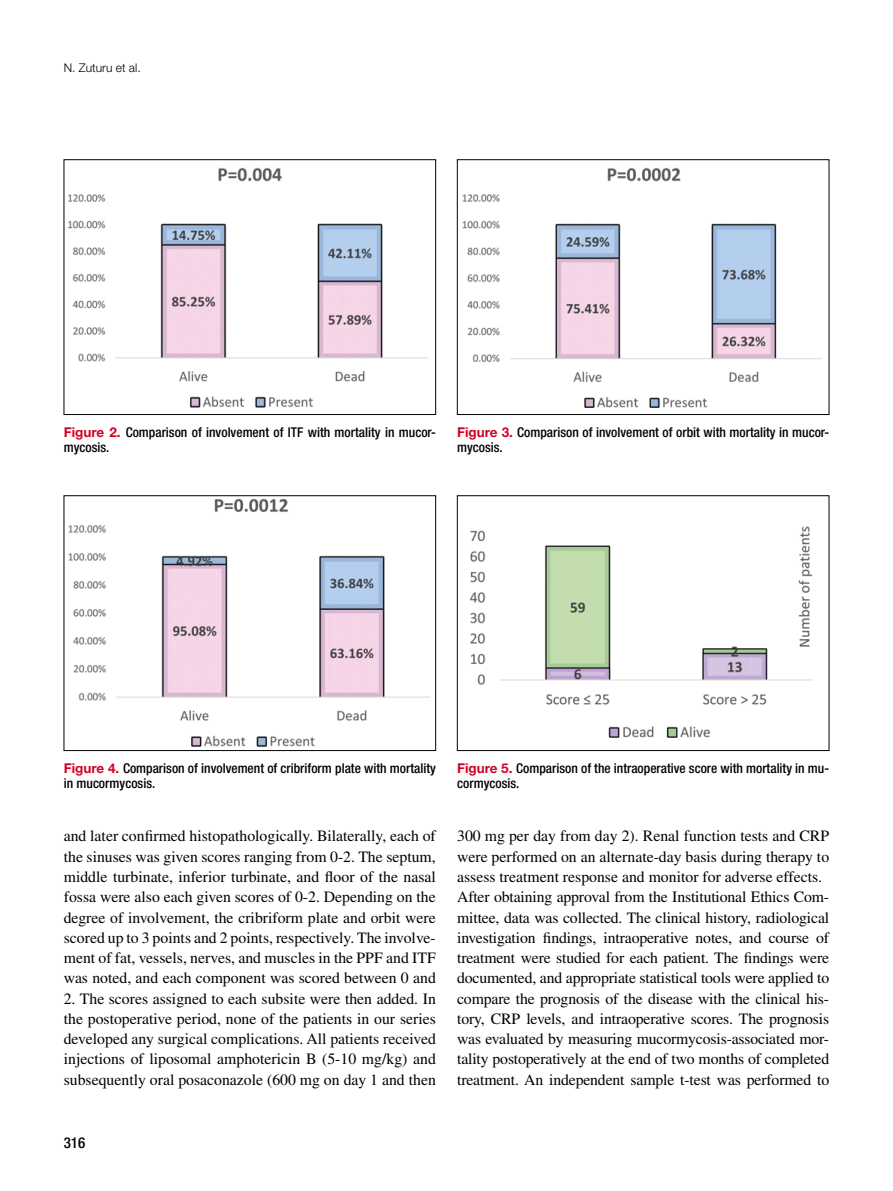
<style>
.page{position:relative;width:893px;height:1191px;background:#fff}
.page>*{position:absolute;margin:0;border:0;box-sizing:border-box;transform-origin:0 0}
.TESTO_base{font:15.75px/20.2px "Times LT Std";color:#000;text-align:justify}
.t1{font:500 condensed 15px "Helvetica Neue LT Std";color:#000}
.FIG_didascalia{font:500 condensed 13.5px/15px "Helvetica Neue LT Std";color:#000}
.t2{font:300 12px "Helvetica Neue LT Std";color:#000}
.s1{font-weight:700;font-stretch:normal;color:#d20027}
</style>
<div class="page">
<img style="left:68px;top:167px;width:360px;height:241px">
<div style="left:64px;top:159px;width:372px;height:256px;border:1px solid #000"></div>
<img style="left:462px;top:167px;width:360px;height:241px">
<div style="left:457px;top:159px;width:372px;height:256px;border:1px solid #000"></div>
<img style="left:68px;top:498px;width:363px;height:249px">
<div style="left:64px;top:495px;width:372px;height:255px;border:1px solid #000"></div>
<img style="left:469px;top:526px;width:344px;height:212px">
<div style="left:457px;top:495px;width:372px;height:255px;border:1px solid #000"></div>
<p class="t2" style="left:64px;top:61px;width:78px">N. Zuturu et al.</p>
<p class="FIG_didascalia" style="left:64px;top:425px;width:374px"><span class="s1">Figure 2.</span> Comparison of involvement of ITF with mortality in mucor&shy;mycosis.</p>
<p class="FIG_didascalia" style="left:457px;top:425px;width:374px"><span class="s1">Figure 3.</span> Comparison of involvement of orbit with mortality in mucor&shy;mycosis.</p>
<p class="FIG_didascalia" style="left:64px;top:760px;width:374px"><span class="s1">Figure 4.</span> Comparison of involvement of cribriform plate with mortality in mucormycosis.</p>
<p class="FIG_didascalia" style="left:457px;top:760px;width:374px"><span class="s1">Figure 5.</span> Comparison of the intraoperative score with mortality in mu&shy;cormycosis.</p>
<p class="TESTO_base" style="left:64px;top:826px;width:374px">and later confirmed histopathologically. Bilaterally, each of the sinuses was given scores ranging from 0-2. The septum, middle turbinate, inferior turbinate, and floor of the nasal fossa were also each given scores of 0-2. Depending on the degree of involvement, the cribriform plate and orbit were scored up to 3 points and 2 points, respectively. The involve&shy;ment of fat, vessels, nerves, and muscles in the PPF and ITF was noted, and each component was scored between 0 and</p>
<p class="TESTO_base" style="left:64px;top:988px;width:374px">2. The scores assigned to each subsite were then added. In the postoperative period, none of the patients in our series developed any surgical complications. All patients received injections of liposomal amphotericin B (5-10 mg/kg) and subsequently oral posaconazole (600 mg on day 1 and then</p>
<p class="t1" style="left:64px;top:1134px;width:23px">316</p>
<p class="TESTO_base" style="left:457px;top:826px;width:374px">300 mg per day from day 2). Renal function tests and CRP were performed on an alternate-day basis during therapy to assess treatment response and monitor for adverse effects.</p>
<p class="TESTO_base" style="left:457px;top:886px;width:374px">After obtaining approval from the Institutional Ethics Com&shy;mittee, data was collected. The clinical history, radiological investigation findings, intraoperative notes, and course of treatment were studied for each patient. The findings were documented, and appropriate statistical tools were applied to compare the prognosis of the disease with the clinical his&shy;tory, CRP levels, and intraoperative scores. The prognosis was evaluated by measuring mucormycosis-associated mor&shy;tality postoperatively at the end of two months of completed treatment. An independent sample t-test was performed to</p>
</div>
